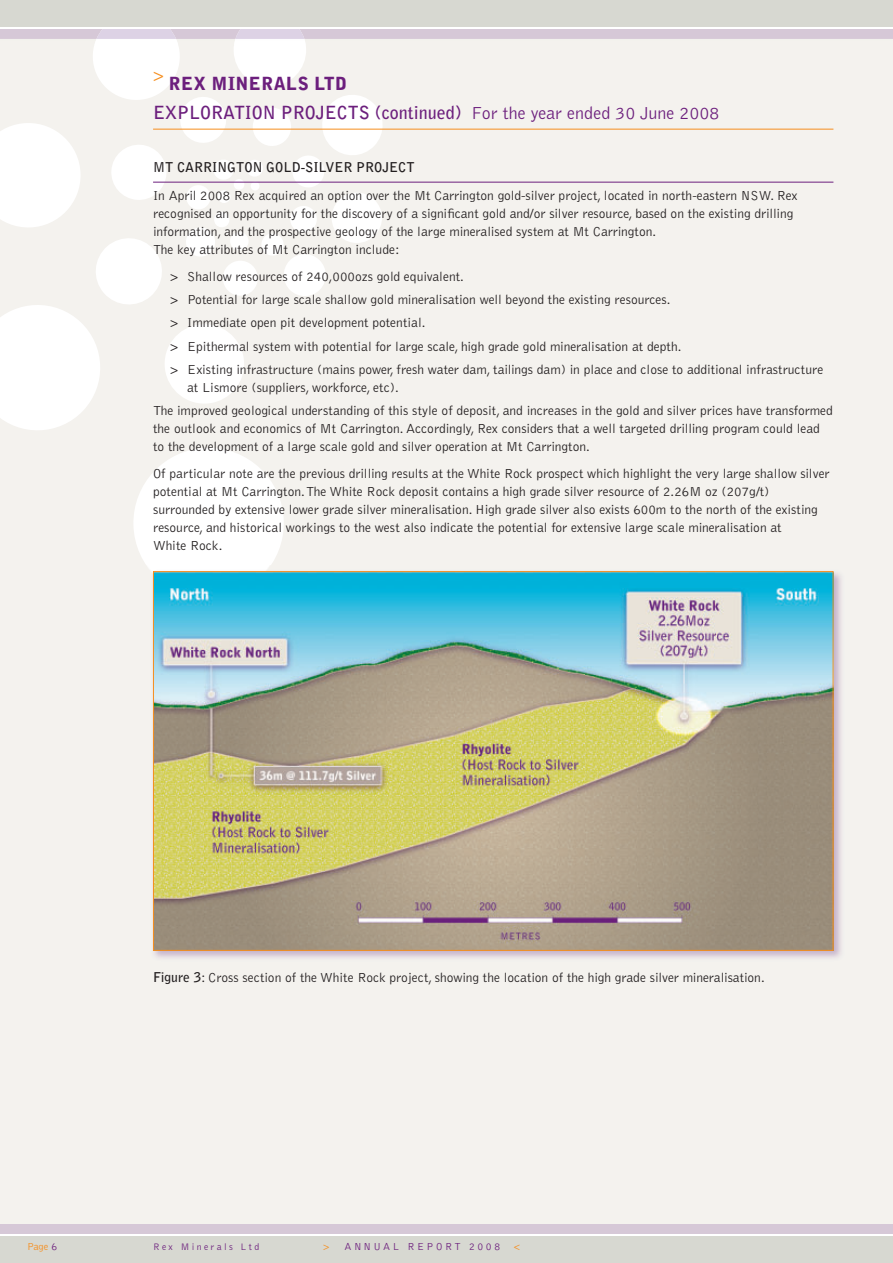
<style>
.page{position:relative;width:893px;height:1263px;background:#fff}
.page>*{position:absolute;margin:0;border:0;box-sizing:border-box;transform-origin:0 0}
.t1{font:700 18px/28.8px "Bell Gothic";color:#6c1f7d}
.t2{font:300 18px "Bell Gothic";color:#f68e1e}
.t3{font:300 13.5px/18px "Bell Gothic";color:#231f20}
.t4{font:700 13.5px "Bell Gothic";color:#231f20}
.t5{font:300 10.5px "Bell Gothic";letter-spacing:.25em;color:#6c1f7d}
.t6{font:300 10.5px "Bell Gothic";color:#f68e1e}
.t7{font:300 9.75px "Bell Gothic";letter-spacing:.25em;color:#6c1f7d}
.s1{font-weight:900}
.s2{font-weight:300}
.s3{font-weight:700}
.s4{color:#6c1f7d}
.s5{color:#f68e1e}
</style>
<div class="page">
<div style="left:0;top:0;width:893px;height:1262px;background:#f4f2ee"></div>
<svg style="left:134px;top:448px;width:150px;height:117px"></svg>
<svg style="left:0;top:29px;width:893px;height:401px"></svg>
<div style="left:0;top:0;width:893px;height:28px;background:#d7d8d1"></div>
<div style="left:0;top:1235px;width:893px;height:27px;background:#d7d8d1"></div>
<div style="left:0;top:1224px;width:893px;height:11px;background:#d6c8d7"></div>
<hr style="left:0;top:27px;width:893px;height:2px;background:#fff">
<hr style="left:0;top:1234px;width:893px;height:2px;background:#fff">
<hr style="left:153px;top:182px;width:680px;height:1px;background:#6c1f7d">
<hr style="left:153px;top:129px;width:680px;height:1px;background:#f68e1e">
<img style="left:147px;top:565px;width:695px;height:393px">
<img style="left:155px;top:573px;width:676px;height:376px">
<h1 class="t2" style="left:153px;top:68px;width:12px">&gt;</h1>
<h1 class="t1" style="left:153px;top:70px;width:568px;text-indent:16px"><span class="s1">REX MINERALS LTD<br></span>EXPLORATION PROJECTS (continued) <span class="s2">For the year ended 30 June 2008</span></h1>
<p class="t4" style="left:153px;top:162px;width:263px">MT CARRINGTON GOLD-SILVER PROJECT</p>
<p class="t3" style="left:153px;top:188px;width:646px">In April 2008 Rex acquired an option over the Mt Carrington gold-silver project, located in north-eastern NSW. Rex recognised an opportunity for the discovery of a significant gold and/or silver resource, based on the existing drilling information, and the prospective geology of the large mineralised system at Mt Carrington.<br>The key attributes of Mt Carrington include:</p>
<p class="t3" style="left:170px;top:266px;width:655px;line-height:23.2px">&gt; Shallow resources of 240,000ozs gold equivalent.<br>&gt; Potential for large scale shallow gold mineralisation well beyond the existing resources.<br>&gt; Immediate open pit development potential.<br>&gt; Epithermal system with potential for large scale, high grade gold mineralisation at depth.<br>&gt; Existing infrastructure (mains power, fresh water dam, tailings dam) in place and close to additional infrastructure</p>
<p class="t3" style="left:153px;top:377px;width:681px;line-height:23.2px;text-indent:34px">at Lismore (suppliers, workforce, etc).<br>The improved geological understanding of this style of deposit, and increases in the gold and silver prices have transformed</p>
<p class="t3" style="left:153px;top:421px;width:668px">the outlook and economics of Mt Carrington. Accordingly, Rex considers that a well targeted drilling program could lead to the development of a large scale gold and silver operation at Mt Carrington.</p>
<p class="t3" style="left:153px;top:465px;width:678px">Of particular note are the previous drilling results at the White Rock prospect which highlight the very large shallow silver potential at Mt Carrington. The White Rock deposit contains a high grade silver resource of 2.26M oz (207g/t) surrounded by extensive lower grade silver mineralisation. High grade silver also exists 600m to the north of the existing resource, and historical workings to the west also indicate the potential for extensive large scale mineralisation at<br>White Rock.</p>
<p class="t3" style="left:153px;top:969px;width:613px"><span class="s3">Figure 3</span>: Cross section of the White Rock project, showing the location of the high grade silver mineralisation.</p>
<p class="t6" style="left:27px;top:1242px;width:32px">Page <span class="s4">6</span></p>
<p class="t7" style="left:153px;top:1243px;width:108px">Rex Minerals Ltd</p>
<p class="t5" style="left:323px;top:1243px;width:179px"><span class="s5">&gt;</span> ANNUAL REPORT 2008</p>
<p class="t6" style="left:514px;top:1243px;width:8px">&lt;</p>
</div>
